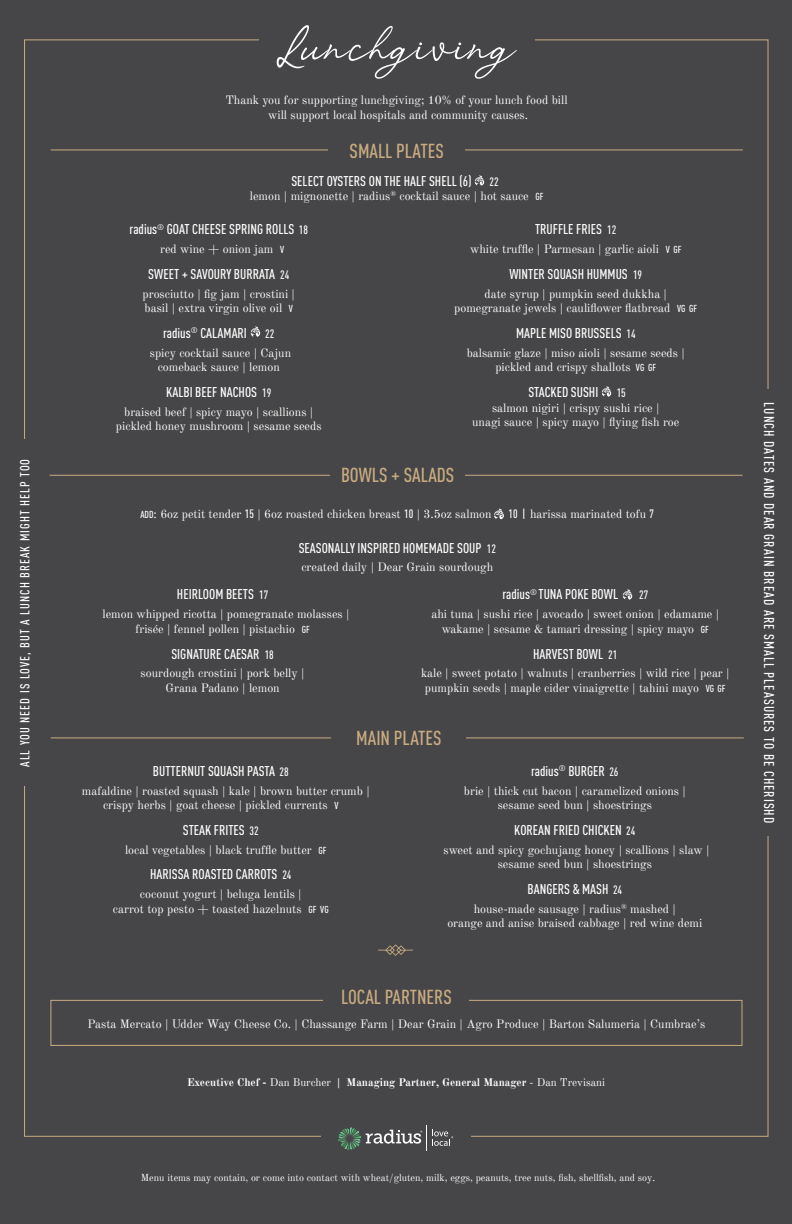
<style>
.page{position:relative;width:792px;height:1224px;background:#464648}
.page>*{position:absolute;margin:0;border:0;box-sizing:border-box;transform-origin:0 0}
.Menu_item_title_copy{font:54px "Citraloka";letter-spacing:.01em;color:#fff}
.Menu_subheading{font:500 20px "DIN Cond";color:#c9ab81}
.Menu_item_title_copy-2{font:500 14px "DIN Cond";color:#fff}
.Menu_item_title_copy-3{font:500 14px "DIN Cond";letter-spacing:.07em;color:#fff}
.Menu_subheadings_cop{font:500 14px "DIN Cond";color:#fff}
.Menu_item_title_copy-4{font:500 13px "DIN Cond";letter-spacing:.08em;color:#fff}
.Menu_item_descriptio{font:12px/14.4px "Old Standard TT";color:#fff;text-align:center}
.Menu_item_title_copy-5{font:500 12px "DIN Cond";color:#fff}
.Menu_subheadings_cop-2{font:500 12px "DIN Cond";color:#fff}
.Menu_item_descriptio-2{font:700 11px "Old Standard TT";color:#fff}
.Body_text{font:10px "Old Standard TT";color:#fff}
.s1{font-family:"DIN Cond";font-weight:500;font-size:10px}
.s2{font-size:12px}
.s3{font-family:"DIN Cond";font-weight:500}
.s4{font-weight:400}
</style>
<div class="page">
<hr style="left:51px;top:737px;width:693px;height:1px;background:#c9ab81">
<div style="left:332px;top:730px;width:134px;height:19px;background:#464648"></div>
<svg style="left:338px;top:1126px;width:115px;height:25px"></svg>
<svg style="left:378px;top:944px;width:35px;height:12px"></svg>
<hr style="left:51px;top:149px;width:692px;height:1px;background:#c9ab81">
<div style="left:328px;top:144px;width:137px;height:14px;background:#464648"></div>
<svg style="left:622px;top:589px;width:11px;height:11px"></svg>
<hr style="left:50px;top:475px;width:693px;height:1px;background:#c9ab81">
<div style="left:331px;top:468px;width:134px;height:18px;background:#464648"></div>
<svg style="left:494px;top:508px;width:10px;height:12px"></svg>
<svg style="left:250px;top:326px;width:11px;height:11px"></svg>
<svg style="left:474px;top:175px;width:11px;height:11px"></svg>
<svg style="left:601px;top:386px;width:11px;height:11px"></svg>
<div style="left:50px;top:1000px;width:692px;height:46px;border:1px solid #c9ab81"></div>
<div style="left:324px;top:990px;width:145px;height:20px;background:#464648"></div>
<p class="Menu_item_title_copy-4" style="left:17px;top:767px;width:310px;rotate:-90deg">ALL YOU NEED IS LOVE, BUT A LUNCH BREAK MIGHT HELP TOO</p>
<p class="Menu_item_title_copy" style="left:277px;top:20px;width:241px">Lunchgiving</p>
<p class="Menu_item_descriptio" style="left:225px;top:92px;width:344px">Thank you for supporting lunchgiving; 10% of your lunch food bill will support local hospitals and community causes.</p>
<p class="Menu_subheading" style="left:350px;top:139px;width:96px">SMALL PLATES</p>
<p class="Menu_subheadings_cop" style="left:291px;top:173px;width:182px">SELECT OYSTERS ON THE HALF SHELL (6)</p>
<p class="Menu_subheadings_cop-2" style="left:490px;top:175px;width:11px">22</p>
<p class="Menu_item_descriptio" style="left:250px;top:188px;width:295px">lemon | mignonette | radius<sup>®</sup> cocktail sauce | hot sauce <span class="s1">GF</span></p>
<p class="Menu_item_title_copy-2" style="left:130px;top:221px;width:180px">radius<sup>®</sup> GOAT CHEESE SPRING ROLLS <span class="s2">18</span></p>
<p class="Menu_item_descriptio" style="left:160px;top:241px;width:126px">red wine + onion jam <span class="s1">V</span></p>
<p class="Menu_item_title_copy-2" style="left:148px;top:266px;width:143px">SWEET + SAVOURY BURRATA <span class="s2">24</span></p>
<p class="Menu_item_descriptio" style="left:143px;top:286px;width:154px;text-align:left">prosciutto | fig jam | crostini | basil | extra virgin olive oil <span class="s1">V</span></p>
<p class="Menu_item_title_copy-2" style="left:163px;top:325px;width:85px">radius<sup>®</sup> CALAMARI</p>
<p class="Menu_item_title_copy-5" style="left:265px;top:327px;width:11px">22</p>
<p class="Menu_item_descriptio" style="left:150px;top:345px;width:143px">spicy cocktail sauce | Cajun comeback sauce | lemon</p>
<p class="Menu_item_title_copy-2" style="left:166px;top:384px;width:107px">KALBI BEEF NACHOS <span class="s2">19</span></p>
<p class="Menu_item_descriptio" style="left:116px;top:404px;width:207px">braised beef | spicy mayo | scallions | pickled honey mushroom | sesame seeds</p>
<p class="Menu_item_title_copy-2" style="left:535px;top:221px;width:83px">TRUFFLE FRIES <span class="s2">12</span></p>
<p class="Menu_item_descriptio" style="left:470px;top:241px;width:213px">white truffle | Parmesan | garlic aioli <span class="s1">V GF</span></p>
<p class="Menu_item_title_copy-2" style="left:509px;top:266px;width:134px">WINTER SQUASH HUMMUS <span class="s2">19</span></p>
<p class="Menu_item_descriptio" style="left:454px;top:286px;width:245px">date syrup | pumpkin seed dukkha | pomegranate jewels | cauliflower flatbread <span class="s1">VG GF</span></p>
<p class="Menu_item_title_copy-2" style="left:516px;top:325px;width:121px">MAPLE MISO BRUSSELS <span class="s2">14</span></p>
<p class="Menu_item_descriptio" style="left:467px;top:345px;width:220px">balsamic glaze | miso aioli | sesame seeds | pickled and crispy shallots <span class="s1">VG GF</span></p>
<p class="Menu_subheadings_cop" style="left:528px;top:384px;width:72px">STACKED SUSHI</p>
<p class="Menu_subheadings_cop-2" style="left:617px;top:386px;width:11px">15</p>
<p class="Menu_item_descriptio" style="left:472px;top:400px;width:209px">salmon nigiri | crispy sushi rice |<br>unagi sauce | spicy mayo | flying fish roe</p>
<p class="Menu_subheading" style="left:341px;top:463px;width:115px">BOWLS + SALADS</p>
<p class="Menu_item_descriptio" style="left:140px;top:506px;width:353px"><span class="s1">ADD</span>: 6oz petit tender <span class="s3">15</span> | 6oz roasted chicken breast <span class="s3">10</span> | 3.5oz salmon</p>
<p class="Menu_item_descriptio" style="left:508px;top:506px;width:147px"><span class="s3">10 |</span> harissa marinated tofu <span class="s3">7</span></p>
<p class="Menu_item_title_copy-2" style="left:299px;top:539px;width:199px">SEASONALLY INSPIRED HOMEMADE SOUP <span class="s2">12</span></p>
<p class="Menu_item_descriptio" style="left:301px;top:559px;width:193px">created daily | Dear Grain sourdough</p>
<p class="Menu_item_title_copy-2" style="left:177px;top:586px;width:93px">HEIRLOOM BEETS <span class="s2">17</span></p>
<p class="Menu_item_descriptio" style="left:102px;top:606px;width:249px">lemon whipped ricotta | pomegranate molasses | frisée | fennel pollen | pistachio <span class="s1">GF</span></p>
<p class="Menu_item_title_copy-2" style="left:171px;top:645px;width:104px">SIGNATURE CAESAR <span class="s2">18</span></p>
<p class="Menu_item_descriptio" style="left:141px;top:665px;width:166px">sourdough crostini | pork belly |<br>Grana Padano | lemon</p>
<p class="Menu_item_title_copy-2" style="left:502px;top:586px;width:117px">radius<sup>®</sup> TUNA POKE BOWL</p>
<p class="Menu_item_title_copy-5" style="left:639px;top:588px;width:11px">27</p>
<p class="Menu_item_descriptio" style="left:431px;top:606px;width:289px">ahi tuna | sushi rice | avocado | sweet onion | edamame | wakame | sesame &amp; tamari dressing | spicy mayo <span class="s1">GF</span></p>
<p class="Menu_item_title_copy-2" style="left:533px;top:645px;width:86px">HARVEST BOWL <span class="s2">21</span></p>
<p class="Menu_item_descriptio" style="left:421px;top:665px;width:310px">kale | sweet potato | walnuts | cranberries | wild rice | pear | pumpkin seeds | maple cider vinaigrette | tahini mayo <span class="s1">VG GF</span></p>
<p class="Menu_subheading" style="left:356px;top:726px;width:87px">MAIN PLATES</p>
<p class="Menu_item_title_copy-2" style="left:153px;top:762px;width:137px">BUTTERNUT SQUASH PASTA <span class="s2">28</span></p>
<p class="Menu_item_descriptio" style="left:103px;top:782px;width:268px;text-align:left;text-indent:-21px">mafaldine | roasted squash | kale | brown butter crumb | crispy herbs | goat cheese | pickled currents <span class="s1">V</span></p>
<p class="Menu_item_title_copy-2" style="left:183px;top:821px;width:77px">STEAK FRITES <span class="s2">32</span></p>
<p class="Menu_item_descriptio" style="left:125px;top:842px;width:203px">local vegetables | black truffle butter <span class="s1">GF</span></p>
<p class="Menu_item_title_copy-2" style="left:150px;top:866px;width:143px">HARISSA ROASTED CARROTS <span class="s2">24</span></p>
<p class="Menu_item_descriptio" style="left:113px;top:886px;width:217px">coconut yogurt | beluga lentils |<br>carrot top pesto + toasted hazelnuts <span class="s1">GF VG</span></p>
<p class="Menu_item_title_copy-2" style="left:531px;top:762px;width:89px">radius<sup>®</sup> BURGER <span class="s2">26</span></p>
<p class="Menu_item_descriptio" style="left:464px;top:782px;width:223px">brie | thick cut bacon | caramelized onions | sesame seed bun | shoestrings</p>
<p class="Menu_item_title_copy-2" style="left:514px;top:821px;width:123px">KOREAN FRIED CHICKEN <span class="s2">24</span></p>
<p class="Menu_item_descriptio" style="left:444px;top:842px;width:267px">sweet and spicy gochujang honey | scallions | slaw | sesame seed bun | shoestrings</p>
<p class="Menu_item_title_copy-2" style="left:528px;top:881px;width:96px">BANGERS &amp; MASH <span class="s2">24</span></p>
<p class="Menu_item_descriptio" style="left:447px;top:901px;width:257px">house-made sausage | radius<sup>®</sup> mashed |<br>orange and anise braised cabbage | red wine demi</p>
<p class="Menu_subheading" style="left:341px;top:985px;width:112px">LOCAL PARTNERS</p>
<p class="Menu_item_descriptio" style="left:88px;top:1016px;width:619px">Pasta Mercato | Udder Way Cheese Co. | Chassange Farm | Dear Grain | Agro Produce | Barton Salumeria | Cumbrae’s</p>
<p class="Menu_item_descriptio-2" style="left:187px;top:1073px;width:420px">Executive Chef - <span class="s4">Dan Burcher</span> | Managing Partner, General Manager <span class="s4">- Dan Trevisani</span></p>
<p class="Body_text" style="left:141px;top:1170px;width:516px">Menu items may contain, or come into contact with wheat/gluten, milk, eggs, peanuts, tree nuts, fish, shellfish, and soy.</p>
<p class="Menu_item_title_copy-3" style="left:778px;top:402px;width:422px;rotate:90deg">LUNCH DATES AND DEAR GRAIN BREAD ARE SMALL PLEASURES TO BE CHERISHD</p>
</div>
